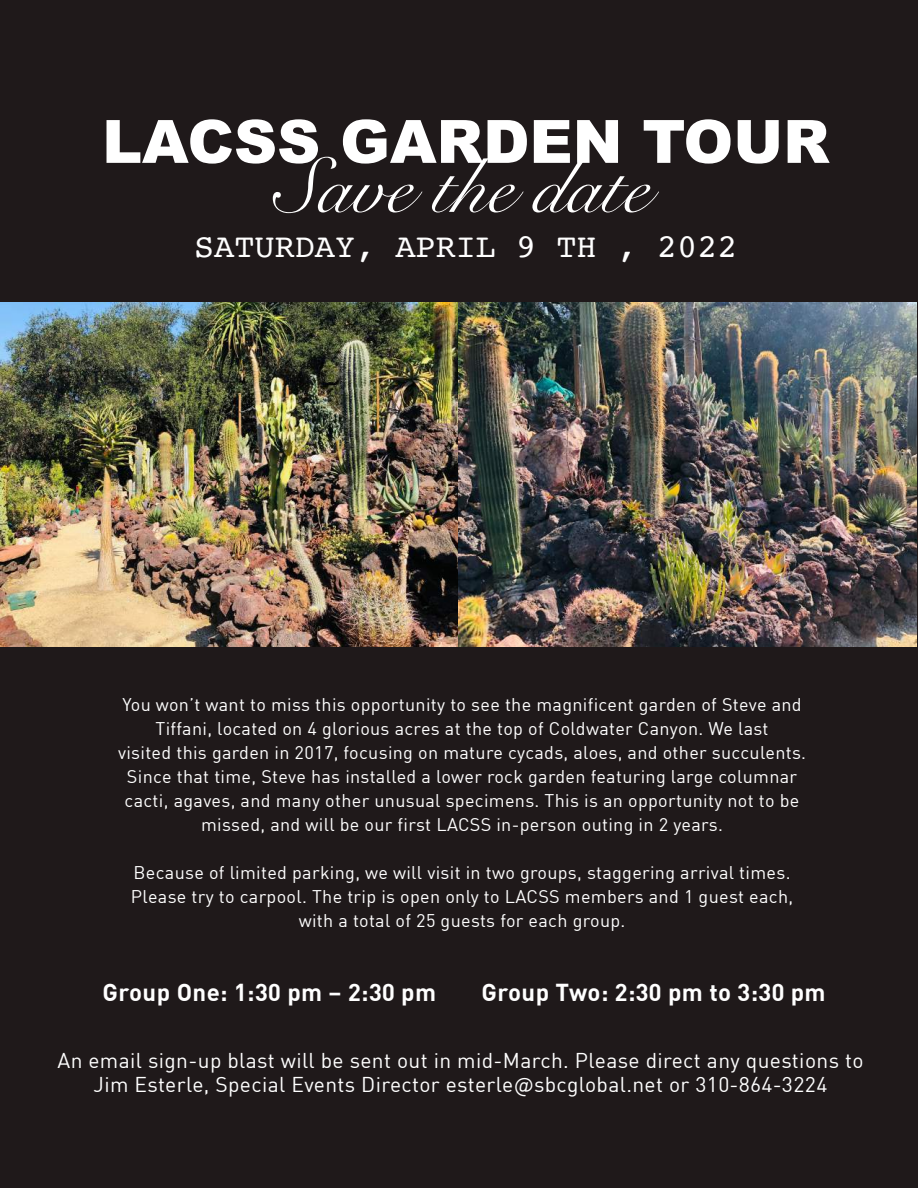
<style>
.page{position:relative;width:918px;height:1188px;background:#1f191a}
.page>*{position:absolute;margin:0;border:0;box-sizing:border-box;transform-origin:0 0}
.t1{font:77.55px "Snell Roundhand";color:#fff}
.t2{font:900 59.85px "Arial";color:#fff}
.t3{font:33.6px "Courier";color:#fff}
.t4{font:700 24px "Adihaus DIN";letter-spacing:.02em;color:#fff}
.t5{font:21px/24px "Adihaus DIN";letter-spacing:.02em;color:#fff;text-align:center}
.t6{font:18px/24px "Adihaus DIN";letter-spacing:.02em;color:#fff;text-align:center}
</style>
<div class="page">
<img style="left:1px;top:303px;width:916px;height:344px">
<h2 class="t2" style="left:102px;top:98px;width:729px">LACSS GARDEN TOUR</h2>
<h1 class="t1" style="left:275px;top:125px;width:376px">Save the date</h1>
<h3 class="t3" style="left:194px;top:220px;width:545px">SATURDAY, APRIL 9 TH , 2022</h3>
<p class="t6" style="left:118px;top:691px;width:690px">You won’t want to miss this opportunity to see the magnificent garden of Steve and Tiffani, located on 4 glorious acres at the top of Coldwater Canyon. We last<br>visited this garden in 2017, focusing on mature cycads, aloes, and other succulents.<br>Since that time, Steve has installed a lower rock garden featuring large columnar cacti, agaves, and many other unusual specimens. This is an opportunity not to be missed, and will be our first LACSS in-person outing in 2 years.</p>
<p class="t6" style="left:131px;top:859px;width:664px">Because of limited parking, we will visit in two groups, staggering arrival times.<br>Please try to carpool. The trip is open only to LACSS members and 1 guest each, with a total of 25 guests for each group.</p>
<h3 class="t4" style="left:103px;top:973px;width:335px">Group One: 1:30 pm – 2:30 pm</h3>
<h3 class="t4" style="left:481px;top:973px;width:346px">Group Two: 2:30 pm to 3:30 pm</h3>
<p class="t5" style="left:57px;top:1046px;width:807px">An email sign-up blast will be sent out in mid-March. Please direct any questions to<br>Jim Esterle, Special Events Director esterle@sbcglobal.net or 310-864-3224</p>
</div>
